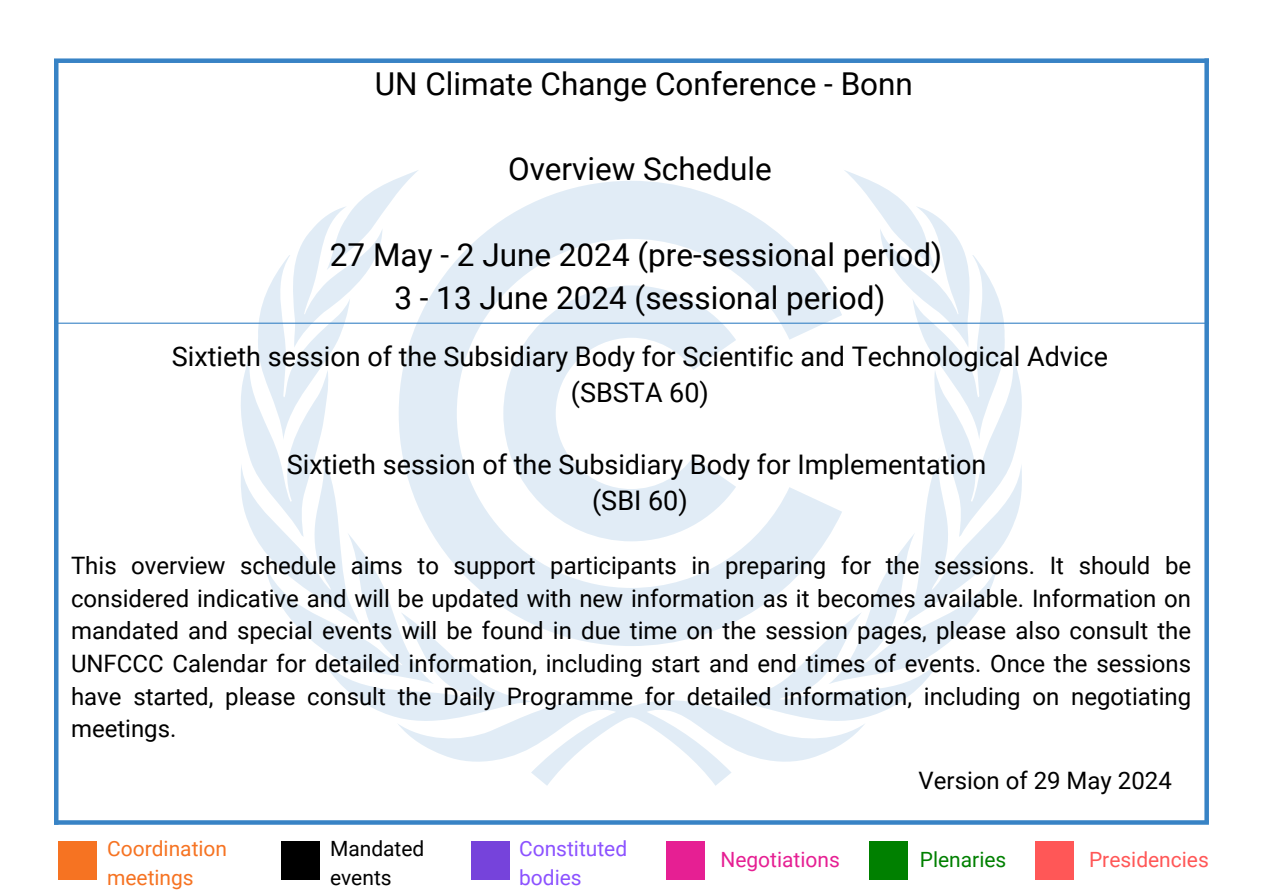
<style>
.page{position:relative;width:1263px;height:894px;background:#fff}
.page>*{position:absolute;margin:0;border:0;box-sizing:border-box;transform-origin:0 0}
.t1{font:31.5px/42.8px "Roboto";color:#000;text-align:center}
.t2{font:27px/36px "Roboto";color:#000;text-align:center}
.t3{font:24px/32.7px "Roboto";color:#000;text-align:justify}
.t4{font:21px/29.2px "Roboto";color:#f67322}
.t5{font:21px/29.2px "Roboto";color:#8c52ff}
.t6{font:21px/29.2px "Roboto";color:#000}
.t7{font:21px "Roboto";color:#e61f93}
.t8{font:21px "Roboto";color:#ff5757}
.t9{font:21px "Roboto";color:#008000}
</style>
<div class="page">
<div style="left:54px;top:58px;width:1155px;height:5px;background:#3883c5"></div>
<svg style="left:58px;top:820px;width:1151px;height:4px;background:#438ac8"></svg>
<hr style="left:54px;top:61px;width:4px;height:763px;background:#3883c5">
<div style="left:1204px;top:58px;width:5px;height:764px;background:#3883c5"></div>
<svg style="left:238px;top:170px;width:787px;height:615px"></svg>
<hr style="left:57px;top:322px;width:1152px;height:1px;background:#3883c5">
<div style="left:58px;top:840px;width:39px;height:39px;background:#f67322"></div>
<div style="left:281px;top:840px;width:39px;height:39px;background:#000"></div>
<div style="left:667px;top:840px;width:38px;height:39px;background:#e61f93"></div>
<div style="left:869px;top:840px;width:38px;height:39px;background:#008000"></div>
<div style="left:472px;top:841px;width:38px;height:38px;background:#7643db"></div>
<div style="left:1035px;top:840px;width:38px;height:39px;background:#ff5757"></div>
<h1 class="t1" style="left:375px;top:62px;width:540px">UN Climate Change Conference - Bonn</h1>
<p class="t1" style="left:508px;top:148px;width:265px">Overview Schedule</p>
<h2 class="t1" style="left:330px;top:233px;width:614px">27 May - 2 June 2024 (pre-sessional period)<br>3 - 13 June 2024 (sessional period)</h2>
<h1 class="t2" style="left:172px;top:338px;width:938px">Sixtieth session of the Subsidiary Body for Scientific and Technological Advice (SBSTA 60)</h1>
<h1 class="t2" style="left:287px;top:446px;width:701px">Sixtieth session of the Subsidiary Body for Implementation (SBI 60)</h1>
<h2 class="t3" style="left:71px;top:549px;width:1122px">This overview schedule aims to support participants in preparing for the sessions. It should be considered indicative and will be updated with new information as it becomes available. Information on mandated and special events will be found in due time on the session pages, please also consult the UNFCCC Calendar for detailed information, including start and end times of events. Once the sessions have started, please consult the Daily Programme for detailed information, including on negotiating meetings.</h2>
<p class="t3" style="left:919px;top:764px;width:255px">Version of 29 May 2024</p>
<h3 class="t4" style="left:107px;top:833px;width:122px">Coordination meetings</h3>
<h3 class="t6" style="left:330px;top:833px;width:96px">Mandated events</h3>
<p class="t7" style="left:720px;top:847px;width:121px">Negotiations</p>
<p class="t9" style="left:920px;top:847px;width:88px">Plenaries</p>
<p class="t5" style="left:519px;top:833px;width:110px">Constituted bodies</p>
<p class="t8" style="left:1089px;top:847px;width:121px">Presidencies</p>
</div>
